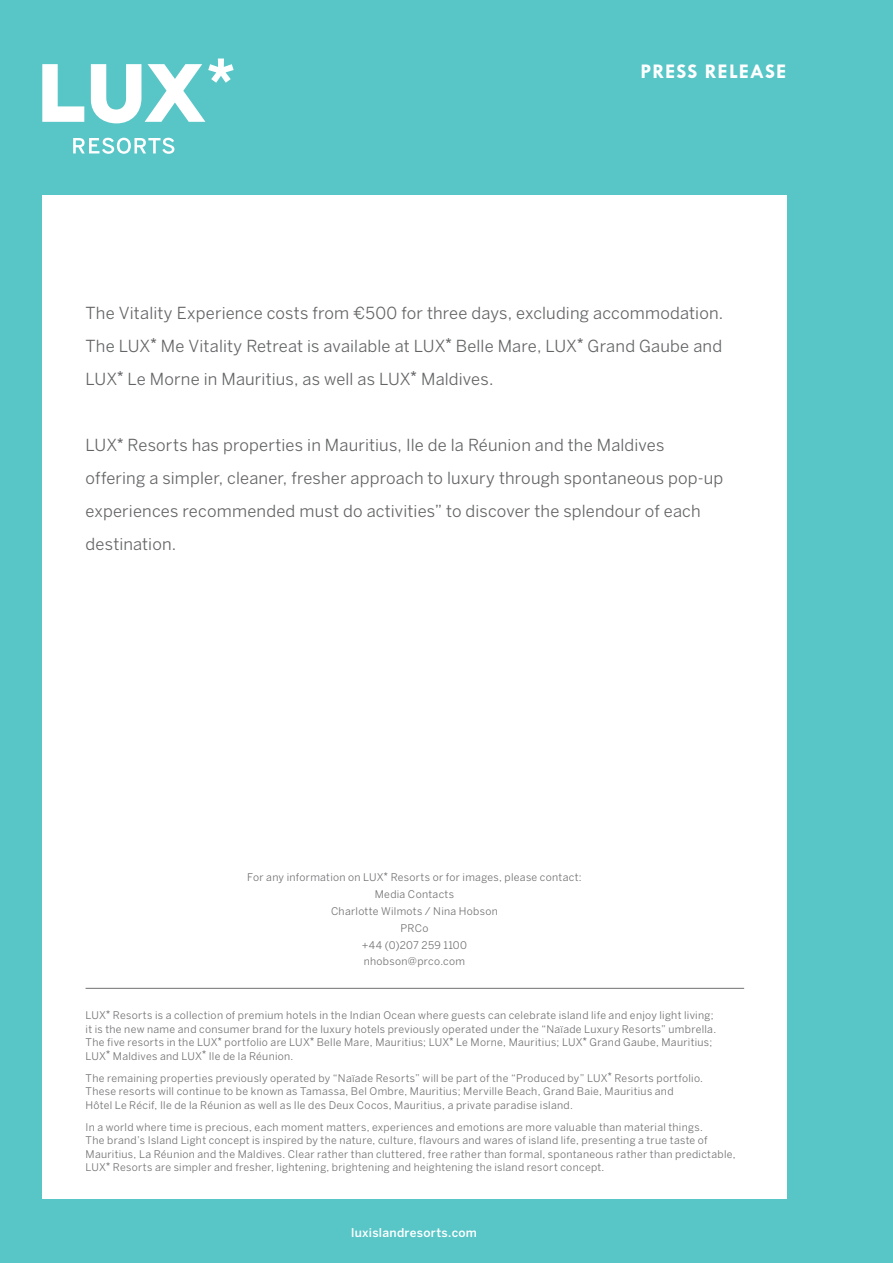
<style>
.page{position:relative;width:893px;height:1263px;background:#58c5c7}
.page>*{position:absolute;margin:0;border:0;box-sizing:border-box;transform-origin:0 0}
.t1{font:700 21px "Tw Cen MT Std";letter-spacing:.045em;color:#fff}
.t2{font:16.5px/33px "Benton Sans";letter-spacing:.01em;color:#636466;text-align:justify}
.t3{font:500 12px "Benton Sans";letter-spacing:.025em;color:#fff}
.t4{font:10.5px/13.5px "Benton Sans";letter-spacing:.03em;color:#717073}
.s1{font-family:"Arial"}
</style>
<div class="page">
<div style="left:43px;top:196px;width:744px;height:1003px;background:#fff"></div>
<hr style="left:86px;top:988px;width:658px;height:1px;background:#717073">
<svg style="left:42px;top:64px;width:42px;height:58px"></svg>
<svg style="left:91px;top:59px;width:143px;height:64px"></svg>
<svg style="left:73px;top:138px;width:101px;height:16px"></svg>
<h1 class="t1" style="left:641px;top:60px;width:147px">PRESS RELEASE</h1>
<h2 class="t2" style="left:86px;top:296px;width:639px">The Vitality Experience costs from €500 for three days, excluding accommodation.<br>The LUX<span class="s1">*</span> Me Vitality Retreat is available at LUX<span class="s1">*</span> Belle Mare, LUX<span class="s1">*</span> Grand Gaube and LUX<span class="s1">*</span> Le Morne in Mauritius, as well as LUX<span class="s1">*</span> Maldives.</h2>
<p class="t2" style="left:86px;top:428px;width:639px;text-align:left">LUX<span class="s1">*</span> Resorts has properties in Mauritius, Ile de la Réunion and the Maldives offering a simpler, cleaner, fresher approach to luxury through spontaneous pop-up experiences recommended must do activities” to discover the splendour of each destination.</p>
<p class="t4" style="left:247px;top:869px;width:336px;line-height:16.8px;text-align:center">For any information on LUX<span class="s1">*</span> Resorts or for images, please contact:<br>Media Contacts<br>Charlotte Wilmots / Nina Hobson<br>PRCo<br>+44 (0)207 259 1100<br>nhobson@prco.com</p>
<p class="t4" style="left:86px;top:1008px;width:632px">LUX<span class="s1">*</span> Resorts is a collection of premium hotels in the Indian Ocean where guests can celebrate island life and enjoy light living; it is the new name and consumer brand for the luxury hotels previously operated under the “Naïade Luxury Resorts” umbrella.<br>The five resorts in the LUX<span class="s1">*</span> portfolio are LUX<span class="s1">*</span> Belle Mare, Mauritius; LUX<span class="s1">*</span> Le Morne, Mauritius; LUX<span class="s1">*</span> Grand Gaube, Mauritius; LUX<span class="s1">*</span> Maldives and LUX<span class="s1">*</span> Ile de la Réunion.</p>
<p class="t4" style="left:86px;top:1071px;width:619px">The remaining properties previously operated by “Naïade Resorts” will be part of the “Produced by” LUX<span class="s1">*</span> Resorts portfolio.<br>These resorts will continue to be known as Tamassa, Bel Ombre, Mauritius; Merville Beach, Grand Baie, Mauritius and<br>Hôtel Le Récif, Ile de la Réunion as well as Ile des Deux Cocos, Mauritius, a private paradise island.</p>
<p class="t4" style="left:86px;top:1120px;width:652px">In a world where time is precious, each moment matters, experiences and emotions are more valuable than material things.<br>The brand’s Island Light concept is inspired by the nature, culture, flavours and wares of island life, presenting a true taste of Mauritius, La Réunion and the Maldives. Clear rather than cluttered, free rather than formal, spontaneous rather than predictable, LUX<span class="s1">*</span> Resorts are simpler and fresher, lightening, brightening and heightening the island resort concept.</p>
<p class="t3" style="left:351px;top:1226px;width:127px">luxislandresorts.com</p>
</div>
